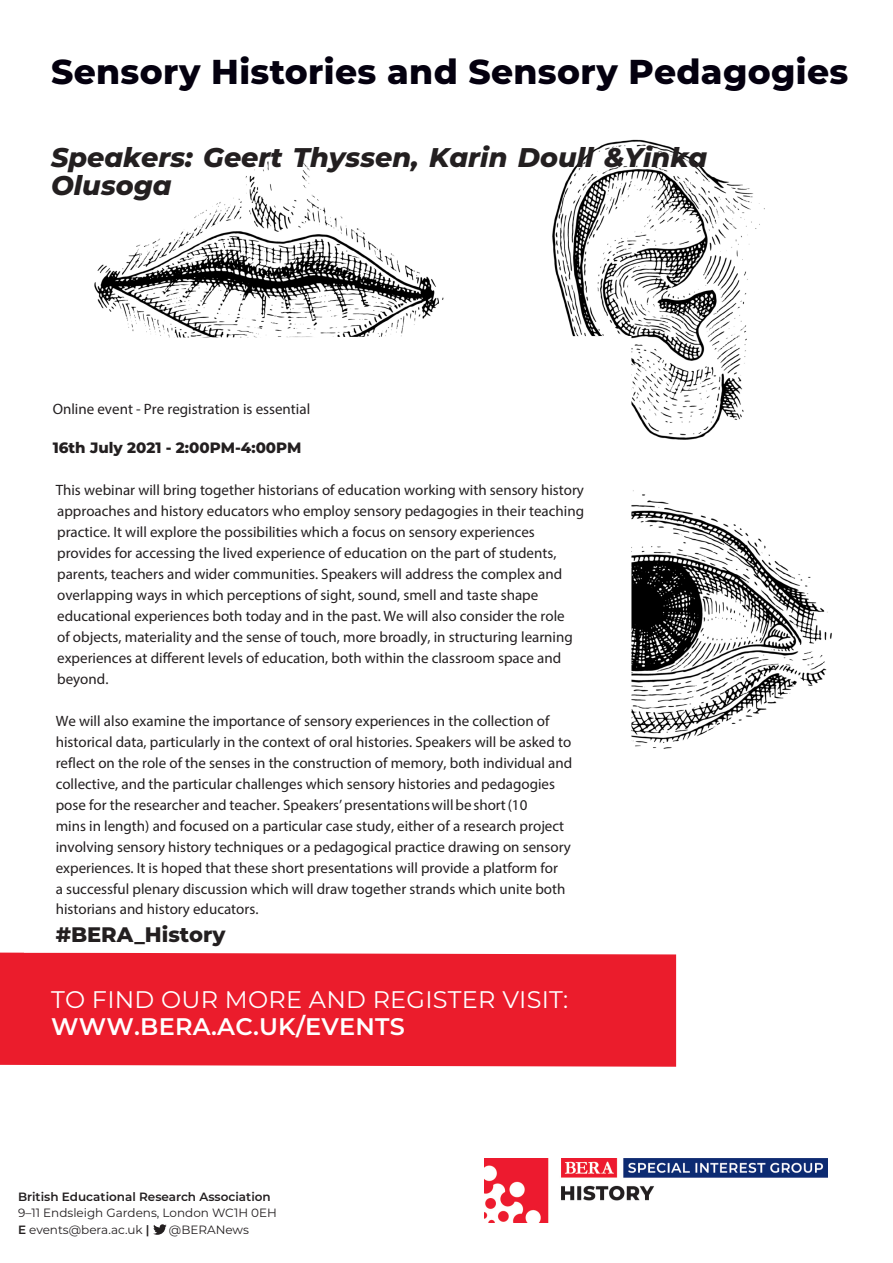
<style>
.page{position:relative;width:893px;height:1263px;background:#fff}
.page>*{position:absolute;margin:0;border:0;box-sizing:border-box;transform-origin:0 0}
.t1{font:800 34.5px "Montserrat";letter-spacing:.01em;color:#04000f}
.t2{font:italic 800 27px/27.9px "Montserrat";color:#231f20}
.t3{font:24px/27px "Montserrat";letter-spacing:.01em;color:#fff}
.t4{font:800 21px "Montserrat";color:#231f20}
.t5{font:15px/21px "Myriad Pro";color:#231f20}
.t6{font:800 15px "Montserrat";color:#231f20}
.t7{font:12px "Montserrat";color:#231f20}
.t8{font:600 12px "Montserrat";color:#231f20}
.s1{font-weight:600}
</style>
<div class="page">
<img style="left:94px;top:139px;width:738px;height:610px">
<svg style="left:153px;top:1224px;width:14px;height:11px"></svg>
<div style="left:0;top:952px;width:676px;height:115px;background:#eb1c2c"></div>
<svg style="left:94px;top:336px;width:537px;height:413px"></svg>
<img style="left:485px;top:1159px;width:342px;height:63px">
<p class="t1" style="left:51px;top:47px;width:799px">Sensory Histories and Sensory Pedagogies</p>
<p class="t2" style="left:51px;top:142px;width:658px">Speakers: Geert Thyssen, Karin Doull &amp;Yinka<br>Olusoga</p>
<p class="t5" style="left:53px;top:398px;width:259px">Online event - Pre registration is essential</p>
<p class="t6" style="left:53px;top:437px;width:250px">16th July 2021 - 2:00PM-4:00PM</p>
<p class="t5" style="left:56px;top:479px;width:530px">This webinar will bring together historians of education working with sensory history approaches and history educators who employ sensory pedagogies in their teaching practice. It will explore the possibilities which a focus on sensory experiences provides for accessing the lived experience of education on the part of students, parents, teachers and wider communities. Speakers will address the complex and overlapping ways in which perceptions of sight, sound, smell and taste shape educational experiences both today and in the past. We will also consider the role<br>of objects, materiality and the sense of touch, more broadly, in structuring learning experiences at different levels of education, both within the classroom space and beyond.</p>
<p class="t5" style="left:56px;top:710px;width:518px">We will also examine the importance of sensory experiences in the collection of historical data, particularly in the context of oral histories. Speakers will be asked to reflect on the role of the senses in the construction of memory, both individual and collective, and the particular challenges which sensory histories and pedagogies pose for the researcher and teacher. Speakers’ presentations will be short (10<br>mins in length) and focused on a particular case study, either of a research project involving sensory history techniques or a pedagogical practice drawing on sensory experiences. It is hoped that these short presentations will provide a platform for<br>a successful plenary discussion which will draw together strands which unite both historians and history educators.</p>
<p class="t4" style="left:56px;top:919px;width:171px">#BERA_History</p>
<p class="t3" style="left:51px;top:985px;width:519px">TO FIND OUR MORE AND REGISTER VISIT:<br><span class="s1">WWW.BERA.AC.UK/EVENTS</span></p>
<p class="t8" style="left:18px;top:1188px;width:254px">British Educational Research Association</p>
<p class="t7" style="left:18px;top:1205px;width:260px">9–11 Endsleigh Gardens, London WC1H 0EH</p>
<p class="t7" style="left:18px;top:1221px;width:133px"><span class="s1">E</span> events@bera.ac.uk <span class="s1">|</span></p>
<p class="t7" style="left:169px;top:1221px;width:81px">@BERANews</p>
</div>
